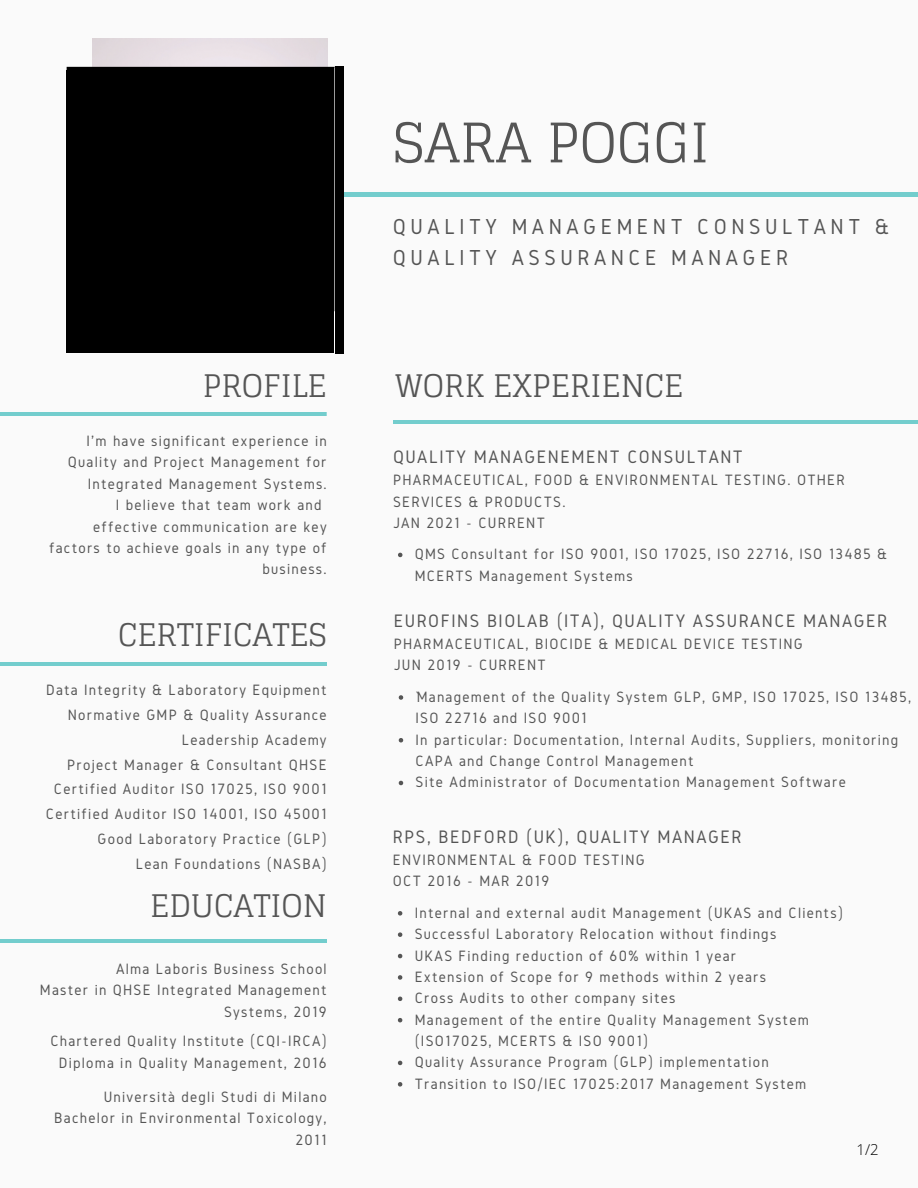
<style>
.page{position:relative;width:918px;height:1188px;background:#fff}
.page>*{position:absolute;margin:0;border:0;box-sizing:border-box;transform-origin:0 0}
.t1{font:54.45px "Glegoo";color:#555}
.t2{font:31.2px "Glegoo";color:#555}
.t3{font:22.5px/31.5px "Gidole";letter-spacing:.2em;color:#555}
.t4{font:18.75px "Gidole";letter-spacing:.08em;color:#555}
.t5{font:15.6px/21.3px "Gidole";letter-spacing:.08em;color:#555}
.t6{font:300 15px "Open Sans";color:#000}
</style>
<div class="page">
<hr style="left:344px;top:193px;width:574px;height:3px;background:#73cdcd">
<svg style="left:0;top:412px;width:327px;height:4px"></svg>
<hr style="left:393px;top:421px;width:525px;height:3px;background:#73cdcd">
<hr style="left:0;top:939px;width:326px;height:4px;background:#73cdcd">
<svg style="left:399px;top:695px;width:4px;height:5px"></svg>
<svg style="left:399px;top:738px;width:4px;height:4px"></svg>
<svg style="left:399px;top:781px;width:4px;height:4px"></svg>
<svg style="left:398px;top:911px;width:4px;height:5px"></svg>
<svg style="left:398px;top:932px;width:4px;height:5px"></svg>
<svg style="left:398px;top:954px;width:4px;height:4px"></svg>
<svg style="left:398px;top:975px;width:4px;height:5px"></svg>
<svg style="left:398px;top:997px;width:4px;height:4px"></svg>
<svg style="left:398px;top:1018px;width:4px;height:4px"></svg>
<svg style="left:398px;top:1061px;width:4px;height:4px"></svg>
<svg style="left:398px;top:1082px;width:4px;height:5px"></svg>
<hr style="left:0;top:662px;width:327px;height:3px;background:#73cdcd">
<svg style="left:398px;top:553px;width:4px;height:4px"></svg>
<div style="left:67px;top:67px;width:268px;height:244px;background:#000"></div>
<div style="left:70px;top:311px;width:264px;height:42px;background:#000"></div>
<div style="left:66px;top:70px;width:5px;height:283px;background:#000"></div>
<div style="left:335px;top:67px;width:9px;height:287px;background:#000"></div>
<p class="t2" style="left:203px;top:368px;width:125px">PROFILE</p>
<p class="t5" style="left:68px;top:430px;width:260px;text-align:right">I'm have significant experience in<br>Quality and Project Management for<br>Integrated Management Systems.</p>
<p class="t5" style="left:116px;top:494px;width:207px">I believe that team work and</p>
<p class="t5" style="left:49px;top:515px;width:279px;text-align:right">effective communication are key factors to achieve goals in any type of business.</p>
<p class="t2" style="left:118px;top:617px;width:210px">CERTIFICATES</p>
<p class="t5" style="left:46px;top:679px;width:282px">Data Integrity &amp; Laboratory Equipment</p>
<p class="t5" style="left:68px;top:704px;width:260px">Normative GMP &amp; Quality Assurance</p>
<p class="t5" style="left:182px;top:729px;width:146px">Leadership Academy</p>
<p class="t5" style="left:67px;top:754px;width:261px">Project Manager &amp; Consultant QHSE</p>
<p class="t5" style="left:46px;top:777px;width:282px;line-height:24.8px;text-align:center">Certified Auditor ISO 17025, ISO 9001<br>Certified Auditor ISO 14001, ISO 45001</p>
<p class="t5" style="left:98px;top:828px;width:231px">Good Laboratory Practice (GLP)</p>
<p class="t5" style="left:136px;top:853px;width:193px">Lean Foundations (NASBA)</p>
<p class="t2" style="left:150px;top:888px;width:178px">EDUCATION</p>
<p class="t5" style="left:116px;top:958px;width:212px">Alma Laboris Business School</p>
<p class="t5" style="left:40px;top:979px;width:288px;text-align:right">Master in QHSE Integrated Management<br>Systems, 2019</p>
<p class="t5" style="left:50px;top:1030px;width:278px">Chartered Quality Institute (CQI-IRCA)</p>
<p class="t5" style="left:59px;top:1052px;width:269px">Diploma in Quality Management, 2016</p>
<p class="t5" style="left:104px;top:1086px;width:225px">Università degli Studi di Milano</p>
<p class="t5" style="left:54px;top:1107px;width:274px;text-align:right">Bachelor in Environmental Toxicology,<br>2011</p>
<p class="t1" style="left:393px;top:112px;width:318px">SARA POGGI</p>
<p class="t3" style="left:393px;top:210px;width:498px">QUALITY MANAGEMENT CONSULTANT &amp;<br>QUALITY ASSURANCE MANAGER</p>
<p class="t2" style="left:395px;top:368px;width:290px">WORK EXPERIENCE</p>
<p class="t4" style="left:393px;top:447px;width:351px">QUALITY MANAGENEMENT CONSULTANT</p>
<p class="t5" style="left:393px;top:469px;width:453px">PHARMACEUTICAL, FOOD &amp; ENVIRONMENTAL TESTING. OTHER<br>SERVICES &amp; PRODUCTS.</p>
<p class="t5" style="left:393px;top:512px;width:153px">JAN 2021 - CURRENT</p>
<p class="t5" style="left:415px;top:543px;width:474px">QMS Consultant for ISO 9001, ISO 17025, ISO 22716, ISO 13485 &amp;<br>MCERTS Management Systems</p>
<p class="t4" style="left:394px;top:610px;width:495px">EUROFINS BIOLAB (ITA), QUALITY ASSURANCE MANAGER</p>
<p class="t5" style="left:394px;top:633px;width:411px">PHARMACEUTICAL, BIOCIDE &amp; MEDICAL DEVICE TESTING</p>
<p class="t5" style="left:394px;top:654px;width:153px">JUN 2019 - CURRENT</p>
<p class="t5" style="left:416px;top:686px;width:497px">`Management of the Quality System GLP, GMP, ISO 17025, ISO 13485,<br>ISO 22716 and ISO 9001</p>
<p class="t5" style="left:416px;top:729px;width:484px">In particular: Documentation, Internal Audits, Suppliers, monitoring<br>CAPA and Change Control Management</p>
<p class="t5" style="left:416px;top:771px;width:432px">Site Administrator of Documentation Management Software</p>
<p class="t4" style="left:393px;top:826px;width:350px">RPS, BEDFORD (UK), QUALITY MANAGER</p>
<p class="t5" style="left:393px;top:849px;width:253px">ENVIRONMENTAL &amp; FOOD TESTING</p>
<p class="t5" style="left:393px;top:870px;width:158px">OCT 2016 - MAR 2019</p>
<p class="t5" style="left:415px;top:902px;width:430px">Internal and external audit Management (UKAS and Clients)</p>
<p class="t5" style="left:415px;top:923px;width:363px">Successful Laboratory Relocation without findings</p>
<p class="t5" style="left:415px;top:945px;width:323px">UKAS Finding reduction of 60% within 1 year</p>
<p class="t5" style="left:415px;top:966px;width:353px">Extension of Scope for 9 methods within 2 years</p>
<p class="t5" style="left:415px;top:987px;width:262px">Cross Audits to other company sites</p>
<p class="t5" style="left:415px;top:1009px;width:396px">Management of the entire Quality Management System (ISO17025, MCERTS &amp; ISO 9001)</p>
<p class="t5" style="left:415px;top:1051px;width:356px">Quality Assurance Program (GLP) implementation</p>
<p class="t5" style="left:415px;top:1073px;width:393px">Transition to ISO/IEC 17025:2017 Management System</p>
<p class="t6" style="left:856px;top:1139px;width:24px">1/2</p>
</div>
